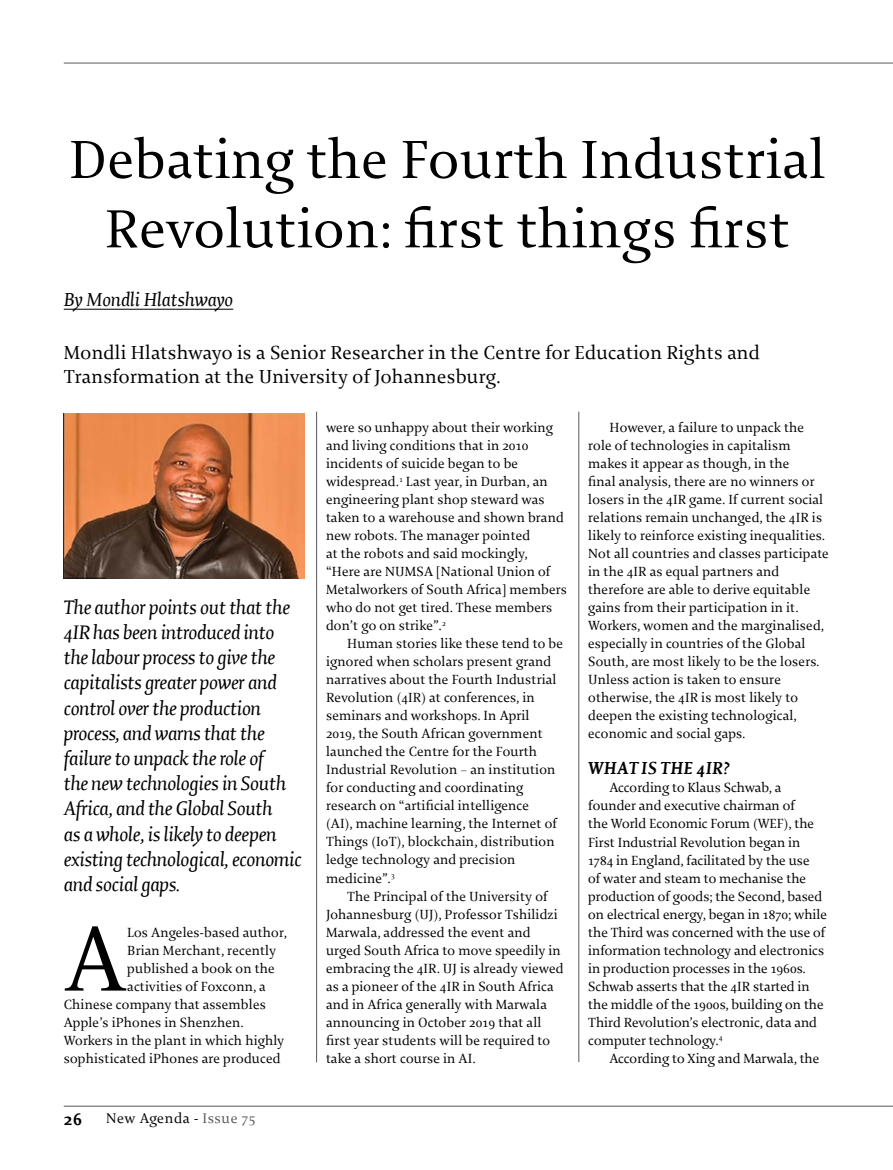
<style>
.page{position:relative;width:893px;height:1170px;background:#fff}
.page>*{position:absolute;margin:0;border:0;box-sizing:border-box;transform-origin:0 0}
.t1{font:98.7px "Enigma";color:#000}
.t2{font:57.75px/69.3px "Enigma";letter-spacing:.01em;color:#000;text-align:center}
.t3{font:italic 21px/25.2px "Enigma";letter-spacing:-.01em;color:#000}
.t4{font:20.25px/24.3px "Enigma";letter-spacing:.01em;color:#000}
.t5{font:italic 20.25px "Enigma";color:#000}
.t6{font:italic 700 18.75px "Enigma";letter-spacing:.03em;color:#000}
.t7{font:700 18.75px "Enigma";color:#000}
.t8{font:15px "Enigma";letter-spacing:.04em;color:#000}
.t9{font:14.25px/18px "Enigma";letter-spacing:.01em;color:#000}
.s1{color:#58595b}
</style>
<div class="page">
<hr style="left:64px;top:1105px;width:829px;height:1px;background:#58595b">
<hr style="left:64px;top:63px;width:829px;height:1px;background:#58595b">
<hr style="left:579px;top:411px;width:1px;height:650px;background:#58595b">
<hr style="left:316px;top:411px;width:1px;height:651px;background:#58595b">
<hr style="left:64px;top:309px;width:169px;height:1px;background:#000">
<img style="left:64px;top:413px;width:241px;height:165px">
<h2 class="t2" style="left:69px;top:127px;width:758px">Debating the Fourth Industrial<br>Revolution: first things first</h2>
<h3 class="t5" style="left:64px;top:289px;width:171px">By Mondli Hlatshwayo</h3>
<h3 class="t4" style="left:64px;top:341px;width:697px">Mondli Hlatshwayo is a Senior Researcher in the Centre for Education Rights and<br>Transformation at the University of Johannesburg.</h3>
<p class="t3" style="left:64px;top:595px;width:240px">The author points out that the<br>4IR has been introduced into the labour process to give the capitalists greater power and control over the production process, and warns that the failure to unpack the role of<br>the new technologies in South<br>Africa, and the Global South<br>as a whole, is likely to deepen existing technological, economic and social gaps.</p>
<h1 class="t1" style="left:64px;top:906px;width:65px">A</h1>
<p class="t9" style="left:127px;top:923px;width:161px">Los Angeles-based author,</p>
<p class="t9" style="left:127px;top:941px;width:150px">Brian Merchant, recently</p>
<p class="t9" style="left:127px;top:959px;width:149px">published a book on the</p>
<p class="t9" style="left:127px;top:977px;width:140px">activities of Foxconn, a</p>
<p class="t9" style="left:64px;top:995px;width:204px">Chinese company that assembles</p>
<p class="t9" style="left:64px;top:1013px;width:182px">Apple’s iPhones in Shenzhen.</p>
<p class="t9" style="left:64px;top:1031px;width:222px">Workers in the plant in which highly</p>
<p class="t9" style="left:64px;top:1049px;width:218px">sophisticated iPhones are produced</p>
<h3 class="t7" style="left:64px;top:1108px;width:20px">26</h3>
<p class="t8" style="left:106px;top:1109px;width:151px">New Agenda - <span class="s1">Issue 75</span></p>
<p class="t9" style="left:326px;top:419px;width:242px">were so unhappy about their working and living conditions that in 2010 incidents of suicide began to be widespread.<sup>1</sup> Last year, in Durban, an engineering plant shop steward was taken to a warehouse and shown brand new robots. The manager pointed<br>at the robots and said mockingly,<br>“Here are NUMSA [National Union of Metalworkers of South Africa] members who do not get tired. These members don’t go on strike”.<sup>2</sup></p>
<p class="t9" style="left:326px;top:635px;width:239px;text-indent:21px">Human stories like these tend to be ignored when scholars present grand narratives about the Fourth Industrial Revolution (4IR) at conferences, in seminars and workshops. In April<br>2019, the South African government launched the Centre for the Fourth Industrial Revolution – an institution for conducting and coordinating research on “artificial intelligence<br>(AI), machine learning, the Internet of Things (IoT), blockchain, distribution ledge technology and precision medicine”.<sup>3</sup></p>
<p class="t9" style="left:326px;top:887px;width:239px;text-indent:21px">The Principal of the University of Johannesburg (UJ), Professor Tshilidzi Marwala, addressed the event and urged South Africa to move speedily in embracing the 4IR. UJ is already viewed as a pioneer of the 4IR in South Africa and in Africa generally with Marwala announcing in October 2019 that all first year students will be required to take a short course in AI.</p>
<p class="t9" style="left:588px;top:419px;width:242px;text-indent:21px">However, a failure to unpack the role of technologies in capitalism makes it appear as though, in the<br>final analysis, there are no winners or losers in the 4IR game. If current social relations remain unchanged, the 4IR is likely to reinforce existing inequalities.<br>Not all countries and classes participate in the 4IR as equal partners and therefore are able to derive equitable gains from their participation in it.<br>Workers, women and the marginalised, especially in countries of the Global South, are most likely to be the losers.<br>Unless action is taken to ensure otherwise, the 4IR is most likely to deepen the existing technological, economic and social gaps.</p>
<h3 class="t6" style="left:588px;top:758px;width:143px">WHAT IS THE 4IR?</h3>
<p class="t9" style="left:588px;top:779px;width:240px;text-indent:21px">According to Klaus Schwab, a founder and executive chairman of<br>the World Economic Forum (WEF), the First Industrial Revolution began in 1784 in England, facilitated by the use<br>of water and steam to mechanise the production of goods; the Second, based on electrical energy, began in 1870; while the Third was concerned with the use of information technology and electronics in production processes in the 1960s.<br>Schwab asserts that the 4IR started in the middle of the 1900s, building on the Third Revolution’s electronic, data and computer technology.<sup>4</sup></p>
<p class="t9" style="left:609px;top:1049px;width:211px">According to Xing and Marwala, the</p>
</div>
